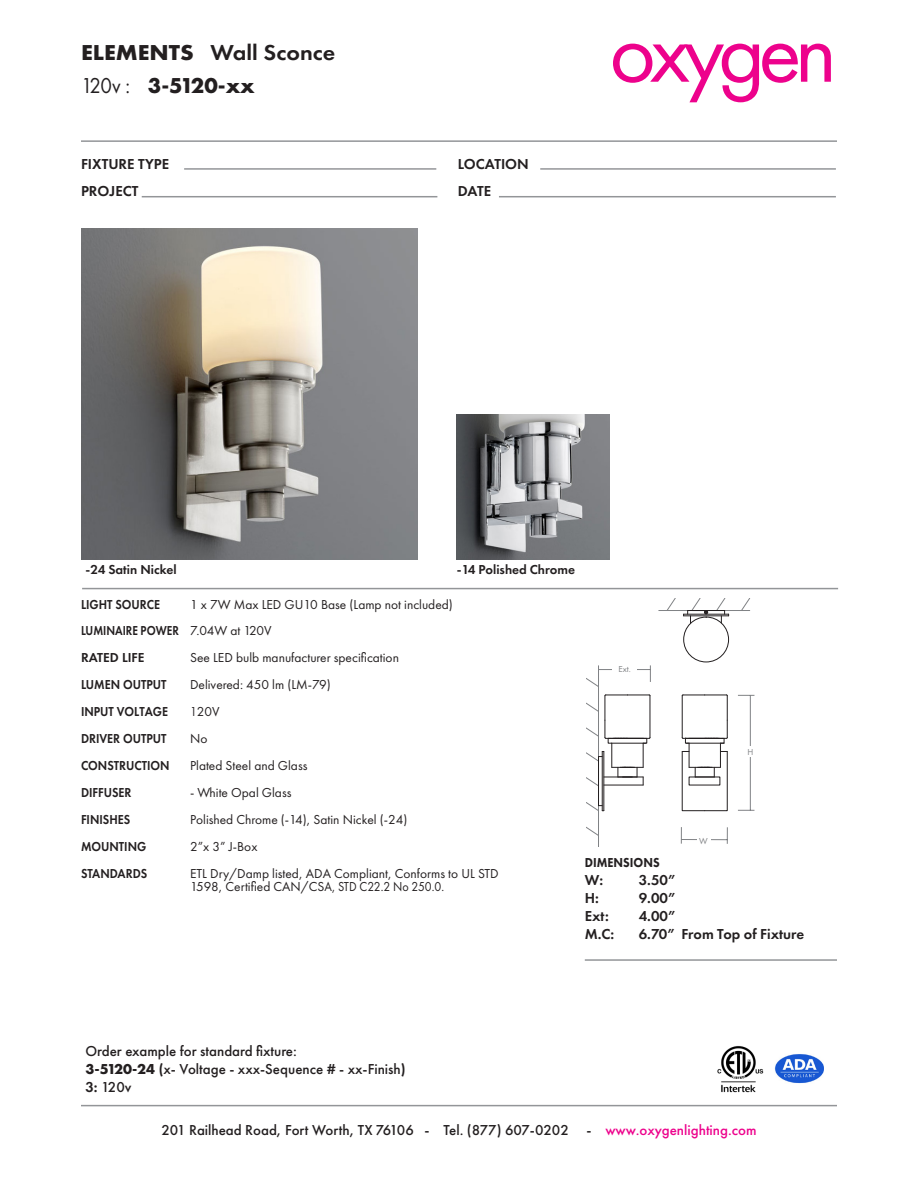
<style>
.page{position:relative;width:918px;height:1188px;background:#fff}
.page>*{position:absolute;margin:0;border:0;box-sizing:border-box;transform-origin:0 0}
.t1{font:89.7px "Futura PT";letter-spacing:-.075em;color:#ed028c}
.t2{font:600 22.35px "Futura PT";color:#231f20;scale:1.07 1}
.t3{font:700 22.35px "Futura PT";letter-spacing:-.055em;color:#231f20}
.t4{font:22.35px "Futura PT";color:#231f20;scale:.91 1}
.t5{font:500 15px "Futura PT";color:#231f20}
.t6{font:600 15px "Futura PT";color:#231f20}
.t7{font:13.5px/13.5px "Futura PT";color:#231f20}
.t8{font:600 13.5px "Futura PT";color:#231f20;scale:.9 1}
.t9{font:600 13.5px "Futura PT";color:#231f20}
.t10{font:600 13.5px "Futura PT";color:#231f20;scale:.84 1}
.t11{font:800 13.5px "Futura PT";color:#231f20;scale:.9 1}
.t12{font:13.5px "Futura PT";color:#231f20;scale:.9 1}
.t13{font:9px "Futura PT";color:#808285}
.s1{font-weight:700}
.s2{font-weight:600}
.s3{color:#ed028c}
</style>
<div class="page">
<hr style="left:81px;top:140px;width:756px;height:2px;background:#939598">
<hr style="left:82px;top:588px;width:756px;height:1px;background:#939598">
<img style="left:81px;top:229px;width:337px;height:330px">
<hr style="left:142px;top:196px;width:295px;height:1px;background:#939598">
<hr style="left:499px;top:196px;width:337px;height:1px;background:#939598">
<hr style="left:540px;top:168px;width:296px;height:2px;background:#939598">
<hr style="left:184px;top:168px;width:252px;height:2px;background:#939598">
<img style="left:457px;top:415px;width:153px;height:144px">
<hr style="left:81px;top:1105px;width:756px;height:1px;background:#939598">
<hr style="left:585px;top:959px;width:252px;height:2px;background:#939598">
<hr style="left:750px;top:695px;width:1px;height:115px;background:#808285">
<svg style="left:738px;top:810px;width:16px;height:1px"></svg>
<svg style="left:738px;top:695px;width:16px;height:1px"></svg>
<hr style="left:681px;top:839px;width:46px;height:1px;background:#808285">
<svg style="left:681px;top:827px;width:1px;height:17px"></svg>
<svg style="left:727px;top:827px;width:1px;height:17px"></svg>
<div style="left:738px;top:746px;width:25px;height:11px;background:#fff"></div>
<div style="left:697px;top:827px;width:14px;height:20px;background:#fff"></div>
<svg style="left:587px;top:665px;width:64px;height:182px"></svg>
<svg style="left:681px;top:694px;width:47px;height:117px"></svg>
<div style="left:683px;top:617px;width:46px;height:45px;border:1px solid #231f20;border-radius:50%"></div>
<svg style="left:658px;top:599px;width:92px;height:24px"></svg>
<hr style="left:688px;top:610px;width:37px;height:1px;background:#231f20">
<hr style="left:598px;top:757px;width:1px;height:49px;background:#231f20">
<img style="left:717px;top:1046px;width:46px;height:47px">
<img style="left:775px;top:1054px;width:49px;height:30px">
<p class="t2" style="left:81px;top:39px;width:239px"><span class="s1">ELEMENTS</span> Wall Sconce</p>
<p class="t4" style="left:81px;top:72px;width:56px">120v :</p>
<p class="t3" style="left:148px;top:71px;width:108px">3-5120-xx</p>
<p class="t6" style="left:81px;top:155px;width:90px">FIXTURE TYPE</p>
<p class="t6" style="left:458px;top:155px;width:72px">LOCATION</p>
<p class="t6" style="left:81px;top:182px;width:59px">PROJECT</p>
<p class="t6" style="left:458px;top:182px;width:35px">DATE</p>
<p class="t1" style="left:609px;top:-1px;width:229px">oxygen</p>
<p class="t9" style="left:86px;top:561px;width:93px">-24 Satin Nickel</p>
<p class="t9" style="left:457px;top:561px;width:120px">-14 Polished Chrome</p>
<p class="t8" style="left:81px;top:596px;width:89px">LIGHT SOURCE</p>
<p class="t10" style="left:81px;top:623px;width:118px">LUMINAIRE POWER</p>
<p class="t9" style="left:81px;top:649px;width:65px">RATED LIFE</p>
<p class="t8" style="left:81px;top:676px;width:97px">LUMEN OUTPUT</p>
<p class="t8" style="left:81px;top:703px;width:98px">INPUT VOLTAGE</p>
<p class="t8" style="left:81px;top:730px;width:97px">DRIVER OUTPUT</p>
<p class="t8" style="left:81px;top:757px;width:100px">CONSTRUCTION</p>
<p class="t8" style="left:81px;top:784px;width:58px">DIFFUSER</p>
<p class="t8" style="left:81px;top:811px;width:56px">FINISHES</p>
<p class="t8" style="left:81px;top:838px;width:74px">MOUNTING</p>
<p class="t8" style="left:81px;top:865px;width:75px">STANDARDS</p>
<p class="t7" style="left:190px;top:597px;width:264px">1 x 7W Max LED GU10 Base (Lamp not included)</p>
<p class="t7" style="left:190px;top:624px;width:83px">7.04W at 120V</p>
<p class="t7" style="left:190px;top:651px;width:210px">See LED bulb manufacturer specification</p>
<p class="t7" style="left:190px;top:678px;width:142px">Delivered: 450 lm (LM-79)</p>
<p class="t12" style="left:190px;top:704px;width:34px">120V</p>
<p class="t7" style="left:190px;top:732px;width:19px">No</p>
<p class="t7" style="left:190px;top:759px;width:119px">Plated Steel and Glass</p>
<p class="t7" style="left:190px;top:786px;width:103px">- White Opal Glass</p>
<p class="t7" style="left:190px;top:812px;width:219px">Polished Chrome (-14), Satin Nickel (-24)</p>
<p class="t7" style="left:190px;top:839px;width:69px">2”x 3” J-Box</p>
<p class="t7" style="left:190px;top:866px;width:310px">ETL Dry/Damp listed, ADA Compliant, Conforms to UL STD<br>1598, Certified CAN/CSA, STD C22.2 No 250.0.</p>
<p class="t13" style="left:619px;top:664px;width:14px">Ext.</p>
<p class="t13" style="left:699px;top:835px;width:10px">W</p>
<p class="t13" style="left:747px;top:746px;width:7px">H</p>
<p class="t11" style="left:585px;top:854px;width:85px">DIMENSIONS</p>
<p class="t6" style="left:585px;top:871px;width:20px">W:</p>
<p class="t6" style="left:639px;top:871px;width:38px">3.50”</p>
<p class="t6" style="left:585px;top:889px;width:16px">H:</p>
<p class="t6" style="left:639px;top:889px;width:38px">9.00”</p>
<p class="t6" style="left:585px;top:907px;width:25px">Ext:</p>
<p class="t6" style="left:639px;top:907px;width:38px">4.00”</p>
<p class="t6" style="left:585px;top:924px;width:31px">M.C:</p>
<p class="t6" style="left:639px;top:924px;width:167px">6.70” From Top of Fixture</p>
<p class="t5" style="left:86px;top:1042px;width:213px">Order example for standard fixture:</p>
<p class="t5" style="left:86px;top:1060px;width:322px"><span class="s1">3-5120-24</span> <span class="s2">(</span>x- Voltage - xxx-Sequence # - xx-Finish<span class="s2">)</span></p>
<p class="t5" style="left:86px;top:1078px;width:48px"><span class="s2">3:</span> 120v</p>
<p class="t5" style="left:161px;top:1121px;width:597px">201 Railhead Road, Fort Worth, TX 76106 - Tel. (877) 607-0202 - <span class="s3">www.oxygenlighting.com</span></p>
</div>
